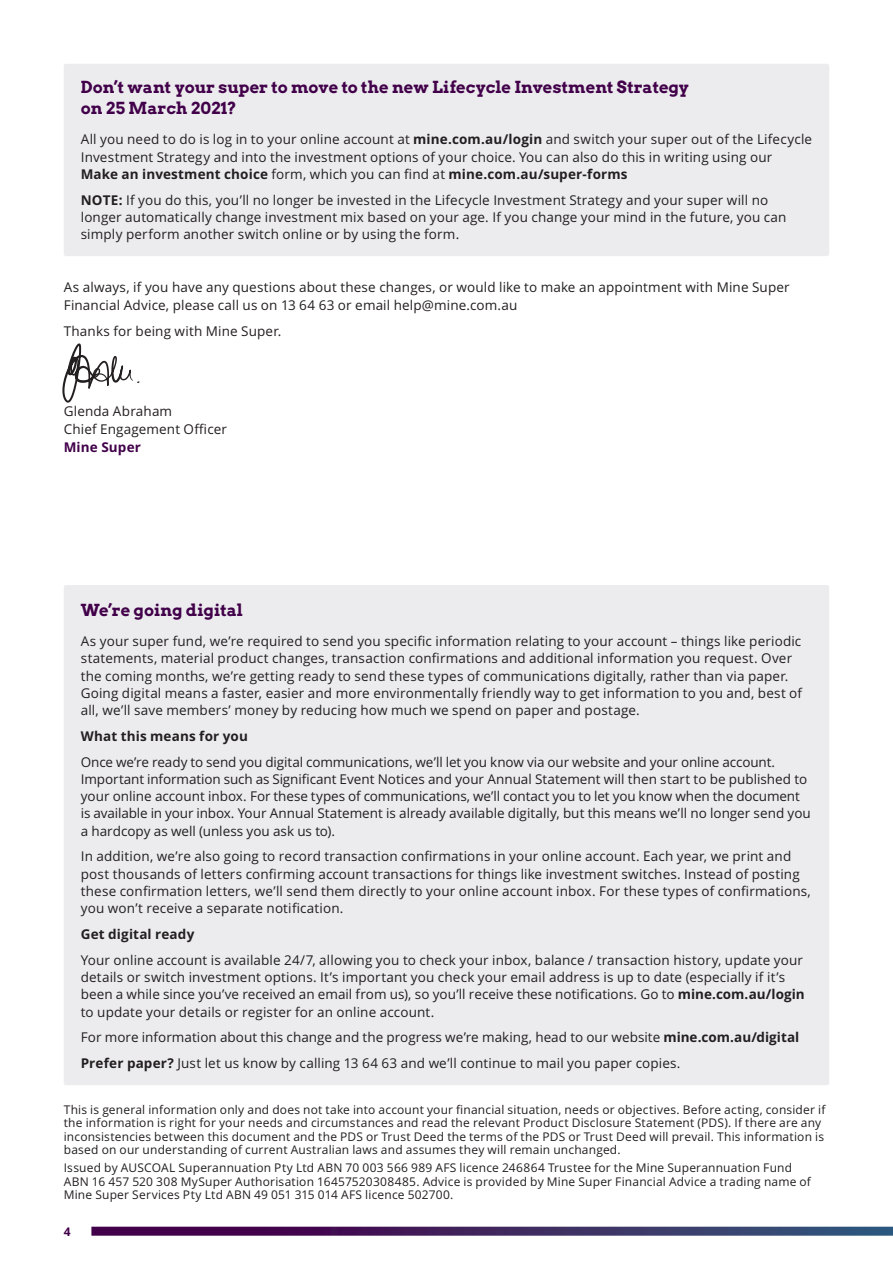
<style>
.page{position:relative;width:893px;height:1263px;background:#fff}
.page>*{position:absolute;margin:0;border:0;box-sizing:border-box;transform-origin:0 0}
.t1{font:700 16.5px/21px "Arvo";color:#410049}
.t2{font:13.5px/17.2px "Open Sans";letter-spacing:.01em;color:#231f20}
.t3{font:700 13.5px "Open Sans";letter-spacing:.01em;color:#231f20}
.t4{font:700 13.5px "Open Sans";letter-spacing:.01em;color:#410049}
.t5{font:12px/13.5px "Open Sans";letter-spacing:.015em;color:#231f20}
.t6{font:700 12px "Open Sans";color:#410049}
.s1{font-weight:700}
</style>
<div class="page">
<svg style="left:91px;top:1227px;width:802px;height:9px"></svg>
<div style="left:64px;top:64px;width:765px;height:192px;background:#ececee;border-radius:2px"></div>
<svg style="left:62px;top:343px;width:78px;height:60px"></svg>
<div style="left:64px;top:585px;width:765px;height:500px;background:#ececee;border-radius:2px"></div>
<p class="t1" style="left:81px;top:77px;width:610px">Don’t want your super to move to the new Lifecycle Investment Strategy on 25 March 2021?</p>
<p class="t2" style="left:81px;top:130px;width:733px">All you need to do is log in to your online account at <span class="s1">mine.com.au/login</span> and switch your super out of the Lifecycle<br>Investment Strategy and into the investment options of your choice. You can also do this in writing using our<br><span class="s1">Make an investment choice</span> form, which you can find at <span class="s1">mine.com.au/super-forms</span></p>
<p class="t2" style="left:81px;top:191px;width:707px"><span class="s1">NOTE:</span> If you do this, you’ll no longer be invested in the Lifecycle Investment Strategy and your super will no longer automatically change investment mix based on your age. If you change your mind in the future, you can simply perform another switch online or by using the form.</p>
<p class="t2" style="left:64px;top:279px;width:727px">As always, if you have any questions about these changes, or would like to make an appointment with Mine Super<br>Financial Advice, please call us on 13 64 63 or email help@mine.com.au</p>
<p class="t2" style="left:64px;top:322px;width:219px">Thanks for being with Mine Super.</p>
<p class="t2" style="left:64px;top:401px;width:165px;line-height:18px">Glenda Abraham<br>Chief Engagement Officer</p>
<p class="t4" style="left:64px;top:437px;width:79px">Mine Super</p>
<p class="t1" style="left:81px;top:599px;width:164px">We’re going digital</p>
<p class="t2" style="left:81px;top:632px;width:723px">As your super fund, we’re required to send you specific information relating to your account – things like periodic statements, material product changes, transaction confirmations and additional information you request. Over the coming months, we’re getting ready to send these types of communications digitally, rather than via paper.<br>Going digital means a faster, easier and more environmentally friendly way to get information to you and, best of all, we’ll save members’ money by reducing how much we spend on paper and postage.</p>
<p class="t3" style="left:81px;top:726px;width:169px">What this means for you</p>
<p class="t2" style="left:81px;top:753px;width:731px">Once we’re ready to send you digital communications, we’ll let you know via our website and your online account.<br>Important information such as Significant Event Notices and your Annual Statement will then start to be published to your online account inbox. For these types of communications, we’ll contact you to let you know when the document is available in your inbox. Your Annual Statement is already available digitally, but this means we’ll no longer send you a hardcopy as well (unless you ask us to).</p>
<p class="t2" style="left:81px;top:848px;width:731px">In addition, we’re also going to record transaction confirmations in your online account. Each year, we print and post thousands of letters confirming account transactions for things like investment switches. Instead of posting these confirmation letters, we’ll send them directly to your online account inbox. For these types of confirmations, you won’t receive a separate notification.</p>
<p class="t3" style="left:81px;top:924px;width:115px">Get digital ready</p>
<p class="t2" style="left:81px;top:951px;width:725px">Your online account is available 24/7, allowing you to check your inbox, balance / transaction history, update your details or switch investment options. It’s important you check your email address is up to date (especially if it’s been a while since you’ve received an email from us), so you’ll receive these notifications. Go to <span class="s1">mine.com.au/login </span>to update your details or register for an online account.</p>
<p class="t2" style="left:81px;top:1024px;width:720px;line-height:25.8px">For more information about this change and the progress we’re making, head to our website <span class="s1">mine.com.au/digital<br>Prefer paper?</span> Just let us know by calling 13 64 63 and we’ll continue to mail you paper copies.</p>
<p class="t5" style="left:64px;top:1102px;width:763px">This is general information only and does not take into account your financial situation, needs or objectives. Before acting, consider if the information is right for your needs and circumstances and read the relevant Product Disclosure Statement (PDS). If there are any inconsistencies between this document and the PDS or Trust Deed the terms of the PDS or Trust Deed will prevail. This information is based on our understanding of current Australian laws and assumes they will remain unchanged.</p>
<p class="t5" style="left:64px;top:1161px;width:749px">Issued by AUSCOAL Superannuation Pty Ltd ABN 70 003 566 989 AFS licence 246864 Trustee for the Mine Superannuation Fund<br>ABN 16 457 520 308 MySuper Authorisation 16457520308485. Advice is provided by Mine Super Financial Advice a trading name of<br>Mine Super Services Pty Ltd ABN 49 051 315 014 AFS licence 502700.</p>
<p class="t6" style="left:64px;top:1223px;width:8px">4</p>
</div>
